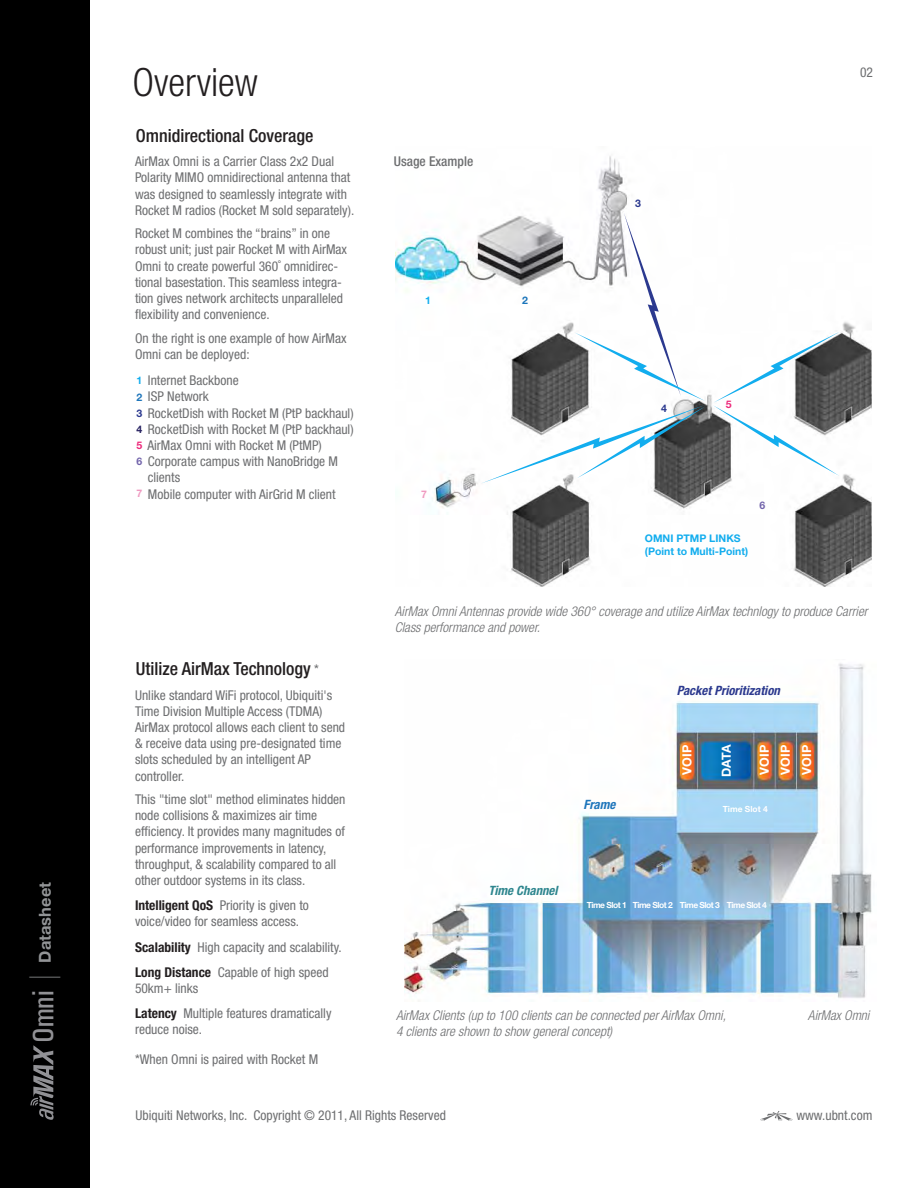
<style>
.page{position:relative;width:918px;height:1188px;background:#fff}
.page>*{position:absolute;margin:0;border:0;box-sizing:border-box;transform-origin:0 0}
.t1{font:300 condensed 39px "Helvetica Neue LT Std";color:#231f20}
.t2{font:500 30.15px "Univers Condensed";color:#919195}
.t3{font:500 condensed 18px "Helvetica Neue LT Std";color:#231f20}
.t4{font:700 16.5px "Helvetica Neue LT Std";color:#929496}
.t5{font:condensed 13.5px/16.2px "Helvetica Neue LT Std";color:#6d6e70}
.t6{font:italic 300 condensed 13.5px/16.2px "Helvetica Neue LT Std";color:#6d6e70}
.t7{font:500 condensed 13.5px "Helvetica Neue LT Std";color:#6d6e70}
.t8{font:italic 700 condensed 12.9px "Helvetica Neue LT Std";color:#2b398f}
.t9{font:italic 700 condensed 12.9px "Helvetica Neue LT Std";color:#2e868e}
.t10{font:italic 700 condensed 12.9px "Helvetica Neue LT Std";color:#1f76bb}
.t11{font:700 12.6px/21.1px "Helvetica Neue LT Std";letter-spacing:.02em;color:#fff;text-align:justify}
.t12{font:700 10.5px/16.2px "Helvetica Neue LT Std";color:#12adee}
.t13{font:700 10.5px "Helvetica Neue LT Std";color:#2b398f}
.t14{font:700 10.5px "Helvetica Neue LT Std";color:#ef9ac1}
.t15{font:700 10.5px "Helvetica Neue LT Std";color:#1b75bb}
.t16{font:700 10.5px "Helvetica Neue LT Std";color:#ed297b}
.t17{font:700 10.5px "Helvetica Neue LT Std";color:#7264ab}
.t18{font:700 8.4px "Helvetica Neue LT Std";letter-spacing:-.06em;color:#fff}
.t19{font:700 8.4px "Helvetica Neue LT Std";color:#fff}
.s1{font-family:"Helvetica Neue LT Std";font-weight:300;font-size:31.05px;color:#808284}
.s2{color:#1f76bb}
.s3{color:#2b398f}
.s4{color:#272261}
.s5{color:#ed297b}
.s6{color:#7264ab}
.s7{font-weight:700;color:#231f20}
</style>
<div class="page">
<img style="left:395px;top:156px;width:477px;height:431px">
<img style="left:404px;top:663px;width:468px;height:339px">
<svg style="left:760px;top:1111px;width:32px;height:10px"></svg>
<svg style="left:481px;top:213px;width:225px;height:270px"></svg>
<svg style="left:713px;top:332px;width:127px;height:144px"></svg>
<div style="left:0;top:0;width:89px;height:1188px;background:#000"></div>
<svg style="left:30px;top:1045px;width:24px;height:75px"></svg>
<p class="t4" style="left:35px;top:963px;width:82px;rotate:-90deg">Datasheet</p>
<p class="t2" style="left:25px;top:1043px;width:69px;rotate:-90deg">Omni <span class="s1">|</span></p>
<p class="t1" style="left:132px;top:60px;width:127px">Overview</p>
<p class="t3" style="left:136px;top:125px;width:179px">Omnidirectional Coverage</p>
<p class="t5" style="left:135px;top:153px;width:221px">AirMax Omni is a Carrier Class 2x2 Dual Polarity MIMO omnidirectional antenna that was designed to seamlessly integrate with Rocket M radios (Rocket M sold separately).</p>
<p class="t5" style="left:135px;top:225px;width:214px">Rocket M combines the “brains” in one robust unit; just pair Rocket M with AirMax Omni to create powerful 360˚ omnidirec&shy;tional basestation. This seamless integra&shy;tion gives network architects unparalleled flexibility and convenience.</p>
<p class="t5" style="left:135px;top:330px;width:213px">On the right is one example of how AirMax<br>Omni can be deployed:</p>
<p class="t5" style="left:147px;top:372px;width:208px">Internet Backbone<br>ISP Network<br>RocketDish with Rocket M (PtP backhaul)<br>RocketDish with Rocket M (PtP backhaul)<br>AirMax Omni with Rocket M (PtMP)<br>Corporate campus with NanoBridge M clients<br>Mobile computer with AirGrid M client</p>
<p class="t7" style="left:394px;top:153px;width:81px">Usage Example</p>
<p class="t12" style="left:425px;top:292px;width:7px">1</p>
<p class="t15" style="left:522px;top:294px;width:7px">2</p>
<p class="t12" style="left:137px;top:372px;width:7px;text-align:justify">1<br><span class="s2">2<br></span><span class="s3">3<br></span><span class="s4">4<br></span><span class="s5">5<br></span><span class="s6">6</span></p>
<p class="t14" style="left:137px;top:487px;width:7px">7</p>
<p class="t14" style="left:421px;top:488px;width:7px">7</p>
<p class="t13" style="left:635px;top:197px;width:7px">3</p>
<p class="t13" style="left:661px;top:402px;width:7px">4</p>
<p class="t16" style="left:726px;top:398px;width:7px">5</p>
<p class="t12" style="left:645px;top:532px;width:105px;line-height:12.6px">OMNI PTMP LINKS (Point to Multi-Point)</p>
<p class="t17" style="left:760px;top:499px;width:7px">6</p>
<p class="t5" style="left:860px;top:64px;width:14px">02</p>
<p class="t3" style="left:136px;top:658px;width:177px">Utilize AirMax Technology</p>
<p class="t5" style="left:314px;top:661px;width:6px">*</p>
<p class="t5" style="left:135px;top:687px;width:212px">Unlike standard WiFi protocol, Ubiquiti's Time Division Multiple Access (TDMA)<br>AirMax protocol allows each client to send &amp; receive data using pre-designated time slots scheduled by an intelligent AP controller.</p>
<p class="t5" style="left:135px;top:791px;width:212px">This "time slot" method eliminates hidden node collisions &amp; maximizes air time efficiency. It provides many magnitudes of performance improvements in latency, throughput, &amp; scalability compared to all other outdoor systems in its class.</p>
<p class="t5" style="left:135px;top:897px;width:175px"><span class="s7">Intelligent QoS</span> Priority is given to voice/video for seamless access.</p>
<p class="t5" style="left:135px;top:934px;width:208px;line-height:25.2px"><span class="s7">Scalability</span> High capacity and scalability.<br><span class="s7">Long Distance</span> Capable of high speed</p>
<p class="t5" style="left:135px;top:975px;width:198px;line-height:25.2px">50km+ links<br><span class="s7">Latency</span> Multiple features dramatically</p>
<p class="t5" style="left:135px;top:1021px;width:69px">reduce noise.</p>
<p class="t5" style="left:135px;top:1051px;width:185px">*When Omni is paired with Rocket M</p>
<p class="t6" style="left:395px;top:603px;width:474px">AirMax Omni Antennas provide wide 360° coverage and utilize AirMax technlogy to produce Carrier<br>Class performance and power.</p>
<p class="t8" style="left:677px;top:683px;width:105px">Packet Prioritization</p>
<p class="t11" style="left:676px;top:775px;width:32px;rotate:-90deg">VOIP</p>
<p class="t11" style="left:716px;top:777px;width:34px;rotate:-90deg">DATA</p>
<p class="t11" style="left:753px;top:775px;width:32px;rotate:-90deg">VOIP VOIP VOIP</p>
<p class="t10" style="left:583px;top:796px;width:34px">Frame</p>
<p class="t19" style="left:723px;top:803px;width:47px">Time Slot 4</p>
<p class="t9" style="left:488px;top:882px;width:71px">Time Channel</p>
<p class="t18" style="left:587px;top:900px;width:182px">Time Slot 1 Time Slot 2 Time Slot 3 Time Slot 4</p>
<p class="t6" style="left:396px;top:1007px;width:331px">AirMax Clients (up to 100 clients can be connected per AirMax Omni,<br>4 clients are shown to show general concept)</p>
<p class="t6" style="left:808px;top:1007px;width:63px">AirMax Omni</p>
<p class="t5" style="left:135px;top:1107px;width:312px">Ubiquiti Networks, Inc. Copyright © 2011, All Rights Reserved</p>
<p class="t5" style="left:796px;top:1107px;width:77px">www.ubnt.com</p>
</div>
